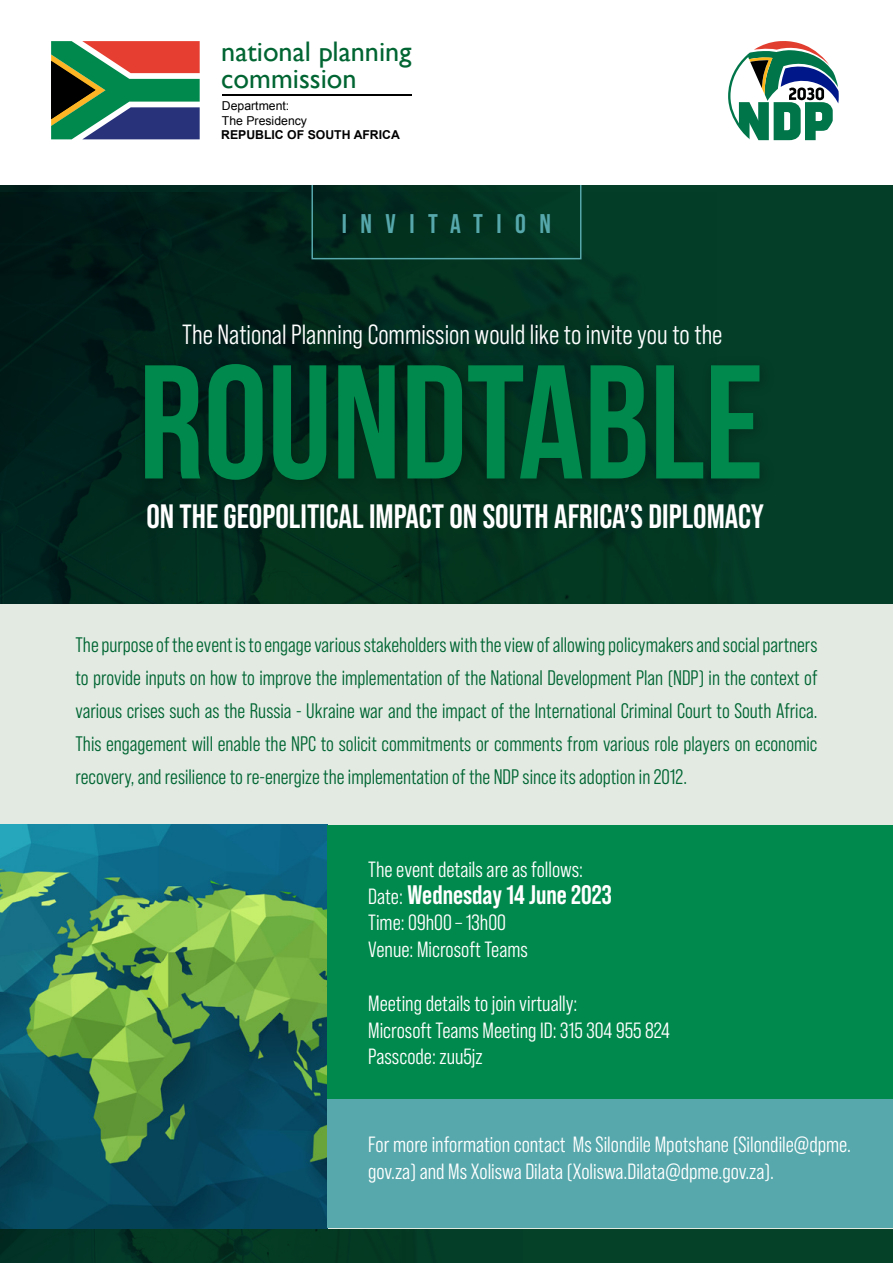
<style>
.page{position:relative;width:893px;height:1263px;background:#fff}
.page>*{position:absolute;margin:0;border:0;box-sizing:border-box;transform-origin:0 0}
.t1{font:161.7px "Bebas Neue";color:#00894c}
.t2{font:700 33.75px "Bebas Neue Pro";color:#fff}
.t3{font:28.35px/26.8px "Gill Sans";color:#006532}
.t4{font:27.75px "Bebas Neue Pro Middle";color:#fff}
.t5{font:700 27px "Bebas Neue Pro";letter-spacing:.5em;color:#56a8ac}
.t6{font:700 26.85px "Bebas Neue Pro";color:#fff}
.t7{font:22.05px/26.7px "Bebas Neue Pro Middle";color:#fff}
.t8{font:21px/33px "Bebas Neue Pro Middle";color:#006532;text-align:justify}
.t9{font:12.3px/14.7px "Arial";color:#000}
.t10{font:700 12.3px "Arial";color:#000}
.s1{font-family:"Bebas Neue Pro Middle";font-weight:400;font-size:22.05px}
</style>
<div class="page">
<div style="left:522px;top:1228px;width:371px;height:35px;background:#054029"></div>
<img style="left:0;top:1228px;width:522px;height:35px">
<img style="left:0;top:185px;width:893px;height:418px">
<div style="left:134px;top:353px;width:642px;height:144px;background:#000;opacity:.25"></div>
<div style="left:0;top:604px;width:893px;height:624px;background:#e2eae2"></div>
<img style="left:0;top:825px;width:328px;height:403px">
<div style="left:328px;top:825px;width:565px;height:274px;background:#00894c"></div>
<div style="left:328px;top:1099px;width:565px;height:129px;background:#56a8ac"></div>
<div style="left:311px;top:159px;width:270px;height:100px;border:2px solid #56a8ac"></div>
<div style="left:1px;top:0;width:892px;height:185px;background:#fff"></div>
<svg style="left:728px;top:41px;width:111px;height:99px"></svg>
<hr style="left:222px;top:94px;width:189px;height:1px;background:#000">
<svg style="left:51px;top:41px;width:149px;height:98px;background:#5d6a5a"></svg>
<h3 class="t3" style="left:221px;top:38px;width:192px">national planning commission</h3>
<p class="t9" style="left:222px;top:98px;width:87px">Department:<br>The Presidency</p>
<p class="t10" style="left:221px;top:127px;width:180px">REPUBLIC OF SOUTH AFRICA</p>
<p class="t5" style="left:342px;top:208px;width:211px">INVITATION</p>
<h3 class="t4" style="left:182px;top:319px;width:542px">The National Planning Commission would like to invite you to the</h3>
<h1 class="t1" style="left:139px;top:334px;width:627px">ROUNDTABLE</h1>
<h2 class="t2" style="left:146px;top:497px;width:619px">ON THE GEOPOLITICAL IMPACT ON SOUTH AFRICA’S DIPLOMACY</h2>
<p class="t8" style="left:75px;top:628px;width:743px">The purpose of the event is to engage various stakeholders with the view of allowing policymakers and social partners to provide inputs on how to improve the implementation of the National Development Plan (NDP) in the context of various crises such as the Russia - Ukraine war and the impact of the International Criminal Court to South Africa.<br>This engagement will enable the NPC to solicit commitments or comments from various role players on economic recovery, and resilience to re-energize the implementation of the NDP since its adoption in 2012.</p>
<p class="t7" style="left:368px;top:856px;width:216px">The event details are as follows:</p>
<p class="t6" style="left:368px;top:879px;width:245px"><span class="s1">Date:</span> Wednesday 14 June 2023</p>
<p class="t7" style="left:368px;top:909px;width:161px">Time: 09h00 – 13h00<br>Venue: Microsoft Teams</p>
<p class="t7" style="left:368px;top:990px;width:303px">Meeting details to join virtually:<br>Microsoft Teams Meeting ID: 315 304 955 824<br>Passcode: zuu5jz</p>
<p class="t7" style="left:368px;top:1131px;width:484px">For more information contact Ms Silondile Mpotshane (Silondile@dpme. gov.za) and Ms Xoliswa Dilata (Xoliswa.Dilata@dpme.gov.za).</p>
</div>
